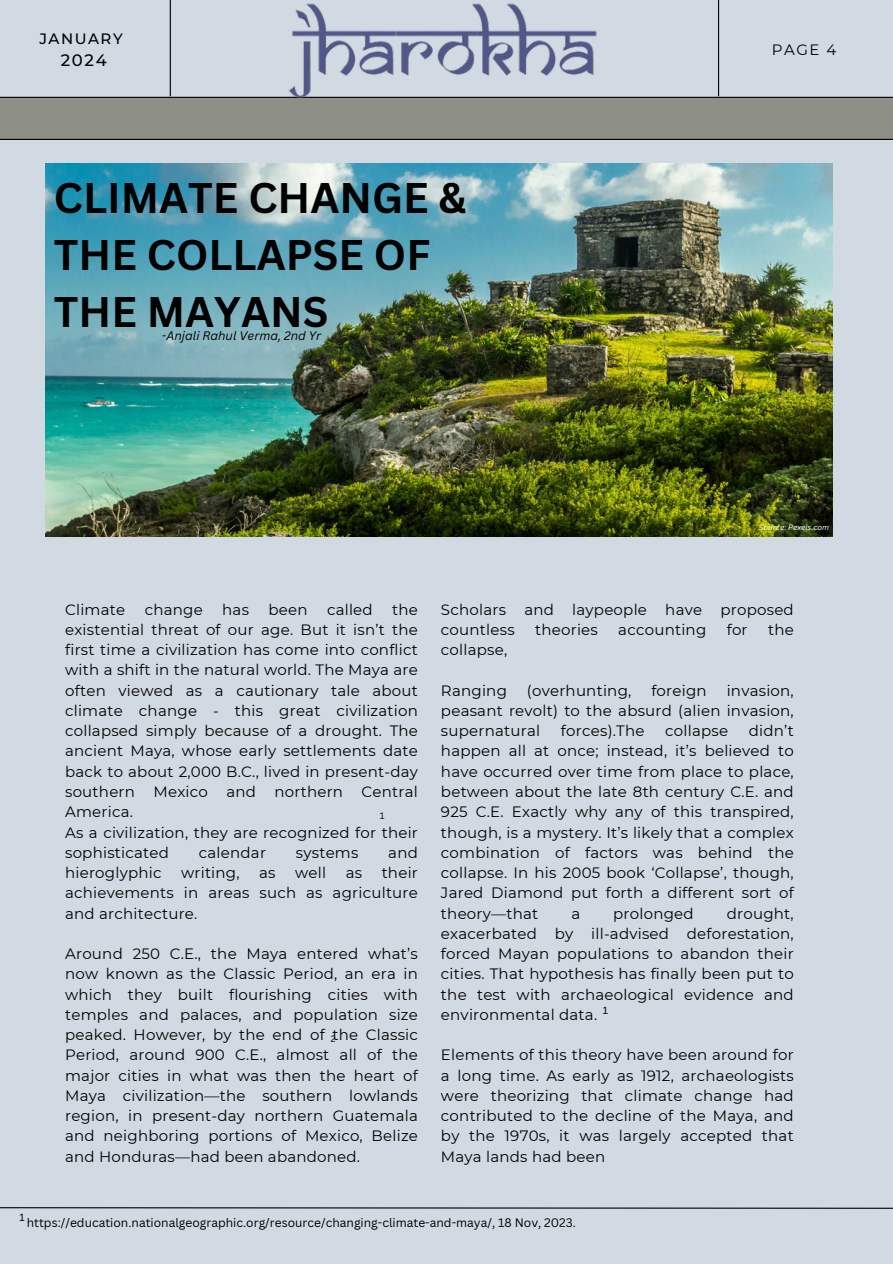
<style>
.page{position:relative;width:893px;height:1264px;background:#fff}
.page>*{position:absolute;margin:0;border:0;box-sizing:border-box;transform-origin:0 0}
.t1{font:700 41.7px/57.3px "Canva Sans";color:#000}
.t2{font:500 16.5px "Montserrat";color:#000}
.t3{font:15px/20.2px "Montserrat";letter-spacing:.015em;color:#000;text-align:justify}
.t4{font:500 15px "Montserrat";letter-spacing:.1em;color:#000}
.t5{font:12px "Canva Sans";color:#000}
.t6{font:italic 12px "Canva Sans";color:#000}
.t7{font:10.5px "Arimo";color:#000}
.t8{font:9px "Canva Sans";color:#000}
.t9{font:italic 7.5px "Canva Sans";color:#fff}
</style>
<div class="page">
<div style="left:0;top:0;width:892px;height:1263px;background:#d1d9e2"></div>
<div style="left:0;top:97px;width:892px;height:43px;background:#8e8f86"></div>
<hr style="left:0;top:97px;width:892px;height:1px;background:#000">
<hr style="left:170px;top:0;width:1px;height:96px;background:#000">
<hr style="left:718px;top:0;width:1px;height:96px;background:#000">
<hr style="left:0;top:139px;width:892px;height:1px;background:#000">
<svg style="left:0;top:1207px;width:892px;height:2px;background:#5a5d61"></svg>
<img style="left:45px;top:163px;width:787px;height:373px">
<img style="left:280px;top:3px;width:328px;height:95px">
<h1 class="t4" style="left:39px;top:29px;width:85px">JANUARY</h1>
<h1 class="t2" style="left:61px;top:50px;width:47px">2024</h1>
<p class="t1" style="left:54px;top:168px;width:414px">CLIMATE CHANGE &amp;<br>THE COLLAPSE OF<br>THE MAYANS</p>
<h4 class="t6" style="left:162px;top:327px;width:161px">-Anjali Rahul Verma, 2nd Yr</h4>
<p class="t3" style="left:771px;top:39px;width:66px">PAGE 4</p>
<h4 class="t9" style="left:759px;top:522px;width:72px">Source: Pexels.com</h4>
<h5 class="t3" style="left:65px;top:599px;width:354px;text-align:left;text-indent:327px">the existential threat of our age. But it isn’t the first time a civilization has come into conflict with a shift in the natural world. The Maya are often viewed as a cautionary tale about climate change - this great civilization collapsed simply because of a drought. The ancient Maya, whose early settlements date back to about 2,000 B.C., lived in present-day southern Mexico and northern Central America.<br>As a civilization, they are recognized for their sophisticated</h5>
<h5 class="t3" style="left:65px;top:599px;width:62px">Climate</h5>
<h5 class="t3" style="left:145px;top:599px;width:60px">change</h5>
<h5 class="t3" style="left:222px;top:599px;width:28px">has</h5>
<h5 class="t3" style="left:268px;top:599px;width:41px">been</h5>
<h5 class="t3" style="left:327px;top:599px;width:47px">called</h5>
<h2 class="t8" style="left:380px;top:809px;width:6px">1</h2>
<h5 class="t3" style="left:199px;top:842px;width:69px">calendar</h5>
<h5 class="t3" style="left:296px;top:842px;width:64px">systems</h5>
<h5 class="t3" style="left:388px;top:842px;width:31px">and</h5>
<h5 class="t3" style="left:65px;top:862px;width:354px;text-indent:316px">their achievements in areas such as agriculture and architecture.</h5>
<h5 class="t3" style="left:65px;top:943px;width:354px">Around 250 C.E., the Maya entered what’s now known as the Classic Period, an era in which they built flourishing cities with temples and palaces, and population size peaked. However, by the end of the Classic Period, around 900 C.E., almost all of the major cities in what was then the heart of Maya civilization—the southern lowlands region, in present-day northern Guatemala and neighboring portions of Mexico, Belize and Honduras—had been abandoned.</h5>
<h5 class="t3" style="left:65px;top:862px;width:98px">hieroglyphic</h5>
<h5 class="t3" style="left:181px;top:862px;width:60px">writing,</h5>
<h5 class="t3" style="left:259px;top:862px;width:18px">as</h5>
<h5 class="t3" style="left:295px;top:862px;width:32px">well</h5>
<h5 class="t3" style="left:346px;top:862px;width:18px">as</h5>
<h3 class="t8" style="left:331px;top:1032px;width:6px">2</h3>
<h4 class="t3" style="left:441px;top:599px;width:354px">Scholars and laypeople have proposed countless</h4>
<h4 class="t3" style="left:535px;top:619px;width:64px">theories</h4>
<h4 class="t3" style="left:618px;top:619px;width:89px">accounting</h4>
<h4 class="t3" style="left:726px;top:619px;width:22px">for</h4>
<h4 class="t3" style="left:768px;top:619px;width:27px">the</h4>
<h4 class="t3" style="left:441px;top:639px;width:68px">collapse,</h4>
<p class="t3" style="left:441px;top:680px;width:67px">Ranging</p>
<p class="t3" style="left:527px;top:680px;width:106px">(overhunting,</p>
<p class="t3" style="left:651px;top:680px;width:57px">foreign</p>
<p class="t3" style="left:441px;top:680px;width:354px;text-indent:286px">invasion, peasant revolt) to the absurd (alien invasion, supernatural</p>
<p class="t3" style="left:441px;top:720px;width:354px;text-indent:308px">didn’t happen all at once; instead, it’s believed to have occurred over time from place to place, between about the late 8th century C.E. and 925 C.E. Exactly why any of this transpired, though, is a mystery. It’s likely that a complex combination of factors was behind the collapse. In his 2005 book ‘Collapse’, though, Jared Diamond put forth a different sort of theory—that</p>
<p class="t3" style="left:561px;top:720px;width:85px">forces).The</p>
<p class="t3" style="left:665px;top:720px;width:64px">collapse</p>
<p class="t3" style="left:441px;top:903px;width:354px;text-indent:286px">drought, exacerbated by ill-advised deforestation, forced Mayan populations to abandon their cities. That hypothesis has finally been put to the test with archaeological evidence and environmental data.</p>
<p class="t3" style="left:441px;top:1044px;width:354px">Elements of this theory have been around for a long time. As early as 1912, archaeologists were theorizing that climate change had contributed to the decline of the Maya, and by the 1970s, it was largely accepted that Maya lands had been</p>
<p class="t3" style="left:571px;top:903px;width:10px">a</p>
<p class="t3" style="left:613px;top:903px;width:82px">prolonged</p>
<p class="t7" style="left:602px;top:1004px;width:7px">1</p>
<h4 class="t7" style="left:19px;top:1211px;width:7px">1</h4>
<p class="t5" style="left:27px;top:1214px;width:550px">https://education.nationalgeographic.org/resource/changing-climate-and-maya/, 18 Nov, 2023.</p>
</div>
